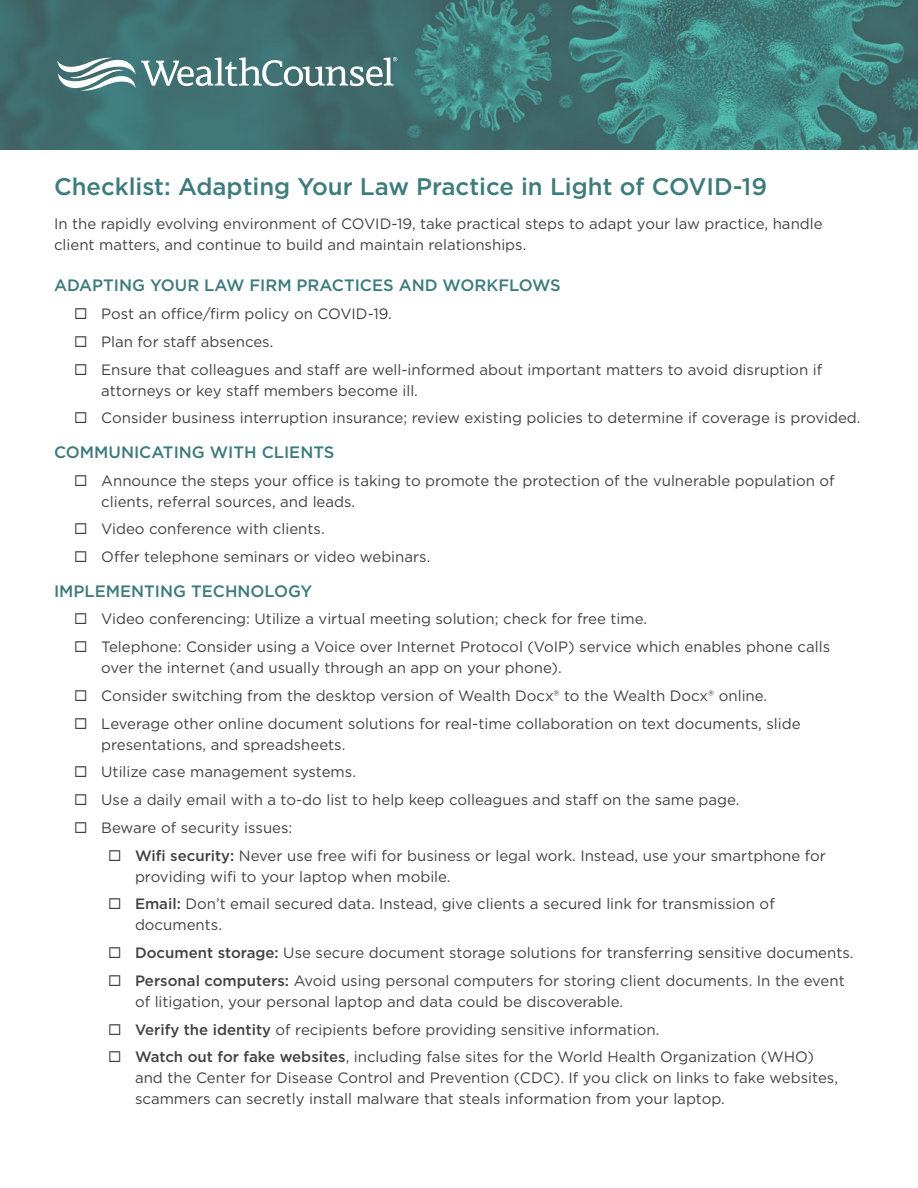
<style>
.page{position:relative;width:918px;height:1188px;background:#fff}
.page>*{position:absolute;margin:0;border:0;box-sizing:border-box;transform-origin:0 0}
.t1{font:500 24px "Gotham";color:#3e7b7c}
.t2{font:500 16.5px "Gotham";color:#3e7b7c}
.t3{font:15px/21px "Gotham";color:#424242}
.s1{font-weight:500}
</style>
<div class="page">
<img style="left:0;top:0;width:918px;height:149px">
<svg style="left:57px;top:55px;width:340px;height:38px"></svg>
<h1 class="t1" style="left:54px;top:171px;width:715px">Checklist: Adapting Your Law Practice in Light of COVID-19</h1>
<p class="t3" style="left:54px;top:213px;width:770px">In the rapidly evolving environment of COVID-19, take practical steps to adapt your law practice, handle client matters, and continue to build and maintain relationships.</p>
<p class="t2" style="left:54px;top:275px;width:508px">ADAPTING YOUR LAW FIRM PRACTICES AND WORKFLOWS</p>
<p class="t3" style="left:74px;top:303px;width:319px">◻ Post an office/firm policy on COVID-19.</p>
<p class="t3" style="left:74px;top:331px;width:201px">◻ Plan for staff absences.</p>
<p class="t3" style="left:101px;top:359px;width:722px;text-indent:-27px">◻ Ensure that colleagues and staff are well-informed about important matters to avoid disruption if attorneys or key staff members become ill.</p>
<p class="t3" style="left:74px;top:407px;width:788px">◻ Consider business interruption insurance; review existing policies to determine if coverage is provided.</p>
<p class="t2" style="left:54px;top:441px;width:282px">COMMUNICATING WITH CLIENTS</p>
<p class="t3" style="left:101px;top:470px;width:735px;text-indent:-27px">◻ Announce the steps your office is taking to promote the protection of the vulnerable population of clients, referral sources, and leads.</p>
<p class="t3" style="left:74px;top:518px;width:252px">◻ Video conference with clients.</p>
<p class="t3" style="left:74px;top:546px;width:358px">◻ Offer telephone seminars or video webinars.</p>
<p class="t2" style="left:54px;top:580px;width:260px">IMPLEMENTING TECHNOLOGY</p>
<p class="t3" style="left:74px;top:608px;width:574px">◻ Video conferencing: Utilize a virtual meeting solution; check for free time.</p>
<p class="t3" style="left:101px;top:636px;width:730px;text-indent:-27px">◻ Telephone: Consider using a Voice over Internet Protocol (VoIP) service which enables phone calls over the internet (and usually through an app on your phone).</p>
<p class="t3" style="left:74px;top:685px;width:695px">◻ Consider switching from the desktop version of Wealth Docx® to the Wealth Docx® online.</p>
<p class="t3" style="left:101px;top:713px;width:701px;text-indent:-27px">◻ Leverage other online document solutions for real-time collaboration on text documents, slide presentations, and spreadsheets.</p>
<p class="t3" style="left:74px;top:761px;width:283px">◻ Utilize case management systems.</p>
<p class="t3" style="left:74px;top:789px;width:667px">◻ Use a daily email with a to-do list to help keep colleagues and staff on the same page.</p>
<p class="t3" style="left:74px;top:817px;width:220px">◻ Beware of security issues:</p>
<p class="t3" style="left:135px;top:845px;width:693px;text-indent:-27px">◻ <span class="s1">Wifi security:</span> Never use free wifi for business or legal work. Instead, use your smartphone for providing wifi to your laptop when mobile.</p>
<p class="t3" style="left:135px;top:893px;width:641px;text-indent:-27px">◻ <span class="s1">Email:</span> Don’t email secured data. Instead, give clients a secured link for transmission of documents.</p>
<p class="t3" style="left:108px;top:942px;width:747px">◻ <span class="s1">Document storage:</span> Use secure document storage solutions for transferring sensitive documents.</p>
<p class="t3" style="left:135px;top:970px;width:711px;text-indent:-27px">◻ <span class="s1">Personal computers:</span> Avoid using personal computers for storing client documents. In the event of litigation, your personal laptop and data could be discoverable.</p>
<p class="t3" style="left:108px;top:1019px;width:553px">◻ <span class="s1">Verify the identity</span> of recipients before providing sensitive information.</p>
<p class="t3" style="left:135px;top:1046px;width:705px;text-indent:-27px">◻ <span class="s1">Watch out for fake websites</span>, including false sites for the World Health Organization (WHO) and the Center for Disease Control and Prevention (CDC). If you click on links to fake websites, scammers can secretly install malware that steals information from your laptop.</p>
</div>
